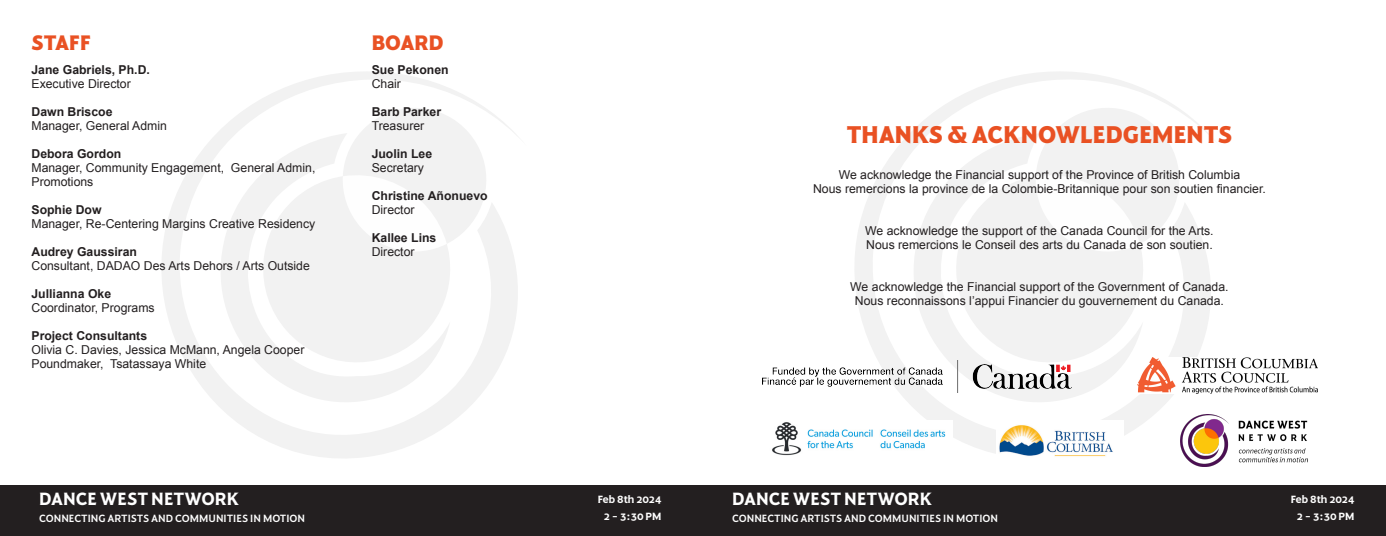
<style>
.page{position:relative;width:1386px;height:536px;background:#fff}
.page>*{position:absolute;margin:0;border:0;box-sizing:border-box;transform-origin:0 0}
.t1{font:700 26.25px "Harmonique";color:#e95123}
.t2{font:700 22.75px "Harmonique";color:#e95123}
.t3{font:600 19.25px "Harmonique";color:#fff}
.t4{font:12.25px/14px "Arial";color:#231f20}
.t5{font:700 12.25px "Arial";color:#231f20}
.t6{font:500 11.38px "Harmonique";color:#fff}
.t7{font:600 11.38px/17.5px "Harmonique";color:#fff;text-align:center}
</style>
<div class="page">
<div style="left:693px;top:485px;width:693px;height:51px;background:#231f20"></div>
<svg style="left:162px;top:72px;width:356px;height:386px"></svg>
<svg style="left:334px;top:99px;width:161px;height:161px"></svg>
<svg style="left:855px;top:72px;width:357px;height:395px"></svg>
<svg style="left:1027px;top:99px;width:161px;height:161px"></svg>
<div style="left:0;top:485px;width:693px;height:51px;background:#231f20"></div>
<img style="left:772px;top:420px;width:181px;height:40px">
<img style="left:1138px;top:358px;width:179px;height:35px">
<img style="left:997px;top:420px;width:127px;height:40px">
<img style="left:1181px;top:414px;width:126px;height:52px">
<img style="left:763px;top:361px;width:309px;height:31px">
<p class="t2" style="left:32px;top:32px;width:61px">STAFF</p>
<p class="t2" style="left:372px;top:32px;width:73px">BOARD</p>
<p class="t5" style="left:32px;top:62px;width:120px">Jane Gabriels, Ph.D.</p>
<p class="t4" style="left:32px;top:77px;width:101px">Executive Director</p>
<p class="t5" style="left:32px;top:104px;width:83px">Dawn Briscoe</p>
<p class="t4" style="left:32px;top:119px;width:137px">Manager, General Admin</p>
<p class="t5" style="left:32px;top:146px;width:91px">Debora Gordon</p>
<p class="t4" style="left:32px;top:161px;width:285px">Manager, Community Engagement, General Admin,<br>Promotions</p>
<p class="t5" style="left:32px;top:202px;width:72px">Sophie Dow</p>
<p class="t4" style="left:32px;top:217px;width:285px">Manager, Re-Centering Margins Creative Residency</p>
<p class="t5" style="left:32px;top:244px;width:107px">Audrey Gaussiran</p>
<p class="t4" style="left:32px;top:259px;width:280px">Consultant, DADAO Des Arts Dehors / Arts Outside</p>
<p class="t5" style="left:32px;top:286px;width:81px">Jullianna Oke</p>
<p class="t4" style="left:32px;top:301px;width:125px">Coordinator, Programs</p>
<p class="t5" style="left:32px;top:328px;width:117px">Project Consultants</p>
<p class="t4" style="left:32px;top:343px;width:274px">Olivia C. Davies, Jessica McMann, Angela Cooper<br>Poundmaker, Tsatassaya White</p>
<p class="t5" style="left:372px;top:62px;width:78px">Sue Pekonen</p>
<p class="t4" style="left:372px;top:77px;width:31px">Chair</p>
<p class="t5" style="left:372px;top:104px;width:71px">Barb Parker</p>
<p class="t4" style="left:372px;top:119px;width:54px">Treasurer</p>
<p class="t5" style="left:372px;top:146px;width:62px">Juolin Lee</p>
<p class="t4" style="left:372px;top:161px;width:54px">Secretary</p>
<p class="t5" style="left:372px;top:188px;width:117px">Christine Añonuevo</p>
<p class="t4" style="left:372px;top:203px;width:44px">Director</p>
<p class="t5" style="left:372px;top:230px;width:66px">Kallee Lins</p>
<p class="t4" style="left:372px;top:245px;width:44px">Director</p>
<h3 class="t3" style="left:39px;top:489px;width:202px">DANCE WEST NETWORK</h3>
<p class="t6" style="left:39px;top:513px;width:268px">CONNECTING ARTISTS AND COMMUNITIES IN MOTION</p>
<p class="t1" style="left:847px;top:121px;width:387px">THANKS &amp; ACKNOWLEDGEMENTS</p>
<p class="t4" style="left:839px;top:168px;width:403px">We acknowledge the Financial support of the Province of British Columbia</p>
<p class="t4" style="left:813px;top:182px;width:454px">Nous remercions la province de la Colombie-Britannique pour son soutien financier.</p>
<p class="t4" style="left:865px;top:224px;width:350px">We acknowledge the support of the Canada Council for the Arts.</p>
<p class="t4" style="left:866px;top:238px;width:348px">Nous remercions le Conseil des arts du Canada de son soutien.</p>
<p class="t4" style="left:850px;top:280px;width:380px">We acknowledge the Financial support of the Government of Canada.</p>
<p class="t4" style="left:855px;top:294px;width:371px">Nous reconnaissons l’appui Financier du gouvernement du Canada.</p>
<p class="t7" style="left:598px;top:490px;width:65px">Feb 8th 2024<br>2 - 3:30 PM</p>
<h3 class="t3" style="left:732px;top:489px;width:202px">DANCE WEST NETWORK</h3>
<p class="t6" style="left:732px;top:513px;width:268px">CONNECTING ARTISTS AND COMMUNITIES IN MOTION</p>
<p class="t7" style="left:1291px;top:490px;width:65px">Feb 8th 2024<br>2 - 3:30 PM</p>
</div>
